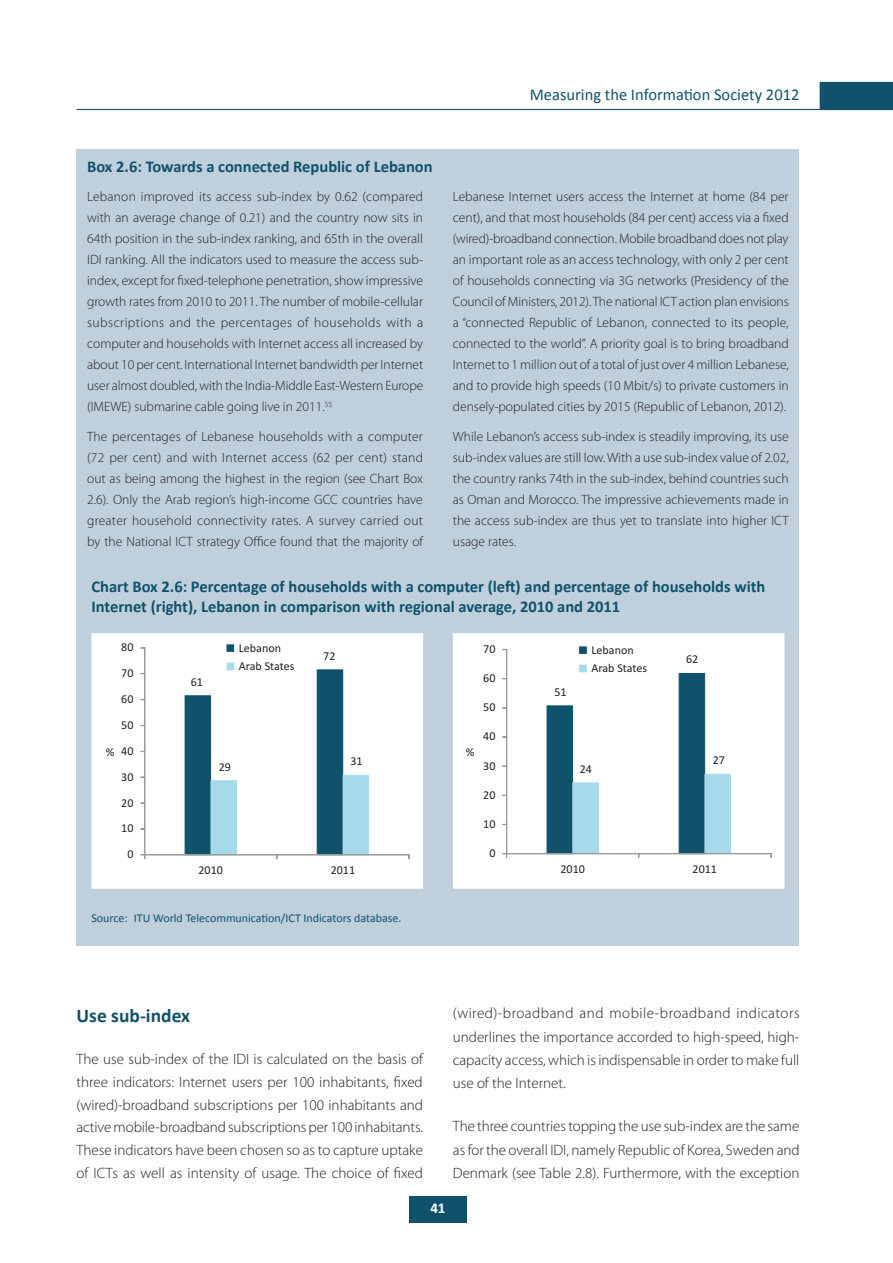
<style>
.page{position:relative;width:893px;height:1263px;background:#fff}
.page>*{position:absolute;margin:0;border:0;box-sizing:border-box;transform-origin:0 0}
.t1{font:700 19.5px "Calibri";color:#10516b}
.t2{font:700 16.5px/19.8px "Calibri";color:#10516b}
.t3{font:16.5px "Calibri";color:#10516b}
.t4{font:300 15px/22.8px "Myriad Pro";color:#231f20;text-align:justify}
.t5{font:700 15px "Calibri";color:#fff}
.t6{font:300 13.5px/21px "Myriad Pro";color:#231f20;text-align:justify}
.t7{font:12px/18.3px "Calibri";color:#231f20}
.t8{font:12px "Calibri";color:#10516b}
</style>
<div class="page">
<div style="left:409px;top:1196px;width:58px;height:26px;background:#10516b"></div>
<hr style="left:77px;top:109px;width:816px;height:1px;background:#10516b">
<div style="left:820px;top:82px;width:73px;height:27px;background:#10516b"></div>
<div style="left:77px;top:149px;width:722px;height:796px;background:#bfcfdc"></div>
<div style="left:91px;top:633px;width:332px;height:256px;background:#fff;border:2px solid #fff"></div>
<div style="left:453px;top:633px;width:331px;height:256px;background:#fff;border:2px solid #fff"></div>
<div style="left:317px;top:669px;width:26px;height:186px;background:#10516b;border:1px solid #10516b"></div>
<div style="left:185px;top:695px;width:26px;height:160px;background:#10516b;border:1px solid #10516b"></div>
<div style="left:343px;top:775px;width:26px;height:80px;background:#a7daea"></div>
<div style="left:211px;top:780px;width:26px;height:75px;background:#a7daea"></div>
<hr style="left:145px;top:648px;width:1px;height:207px;background:#989999">
<div style="left:144px;top:648px;width:1px;height:207px;border:1px solid #989999"></div>
<div style="left:145px;top:854px;width:264px;height:1px;border:1px solid #989999"></div>
<div style="left:227px;top:644px;width:7px;height:8px;background:#10516b;border:1px solid #10516b"></div>
<div style="left:227px;top:663px;width:7px;height:7px;background:#a7daea"></div>
<div style="left:579px;top:646px;width:8px;height:8px;background:#10516b;border:1px solid #10516b"></div>
<div style="left:579px;top:665px;width:8px;height:7px;background:#a7daea"></div>
<div style="left:679px;top:673px;width:26px;height:181px;background:#10516b;border:1px solid #10516b"></div>
<div style="left:547px;top:705px;width:26px;height:149px;background:#10516b"></div>
<div style="left:704px;top:774px;width:27px;height:80px;background:#a7daea;border:1px solid #a7daea"></div>
<div style="left:572px;top:782px;width:27px;height:72px;background:#a7daea;border:1px solid #a7daea"></div>
<div style="left:506px;top:649px;width:1px;height:205px;border:1px solid #989999"></div>
<div style="left:507px;top:853px;width:264px;height:1px;border:1px solid #989999"></div>
<p class="t2" style="left:87px;top:156px;width:347px">Box 2.6: Towards a connected Republic of Lebanon</p>
<p class="t3" style="left:530px;top:84px;width:271px">Measuring the Information Society 2012</p>
<p class="t6" style="left:87px;top:186px;width:338px">Lebanon improved its access sub-index by 0.62 (compared with an average change of 0.21) and the country now sits in 64th position in the sub-index ranking, and 65th in the overall IDI ranking. All the indicators used to measure the access sub&shy;index, except for fixed-telephone penetration, show impressive growth rates from 2010 to 2011. The number of mobile-cellular subscriptions and the percentages of households with a computer and households with Internet access all increased by about 10 per cent. International Internet bandwidth per Internet user almost doubled, with the India-Middle East-Western Europe (IMEWE) submarine cable going live in 2011.<sup>55</sup></p>
<p class="t6" style="left:87px;top:425px;width:337px">The percentages of Lebanese households with a computer (72 per cent) and with Internet access (62 per cent) stand out as being among the highest in the region (see Chart Box 2.6). Only the Arab region’s high-income GCC countries have greater household connectivity rates. A survey carried out by the National ICT strategy Office found that the majority of</p>
<p class="t2" style="left:91px;top:576px;width:675px">Chart Box 2.6: Percentage of households with a computer (left) and percentage of households with<br>Internet (right), Lebanon in comparison with regional average, 2010 and 2011</p>
<p class="t6" style="left:453px;top:186px;width:337px">Lebanese Internet users access the Internet at home (84 per cent), and that most households (84 per cent) access via a fixed (wired)-broadband connection. Mobile broadband does not play an important role as an access technology, with only 2 per cent of households connecting via 3G networks (Presidency of the Council of Ministers, 2012). The national ICT action plan envisions a “connected Republic of Lebanon, connected to its people, connected to the world”. A priority goal is to bring broadband Internet to 1 million out of a total of just over 4 million Lebanese, and to provide high speeds (10 Mbit/s) to private customers in densely-populated cities by 2015 (Republic of Lebanon, 2012).</p>
<p class="t6" style="left:453px;top:426px;width:337px">While Lebanon’s access sub-index is steadily improving, its use sub-index values are still low. With a use sub-index value of 2.02, the country ranks 74th in the sub-index, behind countries such as Oman and Morocco. The impressive achievements made in the access sub-index are thus yet to translate into higher ICT usage rates.</p>
<p class="t7" style="left:121px;top:639px;width:14px">80</p>
<p class="t7" style="left:121px;top:665px;width:14px">70</p>
<p class="t7" style="left:121px;top:691px;width:14px">60</p>
<p class="t7" style="left:121px;top:717px;width:14px">50</p>
<p class="t7" style="left:121px;top:742px;width:14px">40</p>
<p class="t7" style="left:106px;top:743px;width:10px">%</p>
<p class="t7" style="left:121px;top:768px;width:14px">30</p>
<p class="t7" style="left:121px;top:794px;width:14px">20</p>
<p class="t7" style="left:121px;top:820px;width:14px">10</p>
<p class="t7" style="left:127px;top:846px;width:8px">0</p>
<p class="t7" style="left:191px;top:673px;width:14px">61</p>
<p class="t7" style="left:219px;top:758px;width:14px">29</p>
<p class="t7" style="left:239px;top:639px;width:57px">Lebanon<br>Arab States</p>
<p class="t7" style="left:592px;top:641px;width:57px">Lebanon<br>Arab States</p>
<p class="t7" style="left:554px;top:683px;width:14px">51</p>
<p class="t7" style="left:483px;top:641px;width:14px">70</p>
<p class="t7" style="left:323px;top:647px;width:14px">72</p>
<p class="t7" style="left:483px;top:670px;width:14px">60</p>
<p class="t7" style="left:483px;top:699px;width:14px">50</p>
<p class="t7" style="left:350px;top:753px;width:14px">31</p>
<p class="t7" style="left:466px;top:744px;width:10px">%</p>
<p class="t7" style="left:483px;top:728px;width:14px">40</p>
<p class="t7" style="left:483px;top:757px;width:14px">30</p>
<p class="t7" style="left:483px;top:786px;width:14px">20</p>
<p class="t7" style="left:483px;top:816px;width:14px">10</p>
<p class="t7" style="left:489px;top:845px;width:8px">0</p>
<p class="t7" style="left:580px;top:761px;width:14px">24</p>
<p class="t7" style="left:686px;top:651px;width:14px">62</p>
<p class="t7" style="left:713px;top:752px;width:14px">27</p>
<p class="t7" style="left:199px;top:862px;width:26px">2010</p>
<p class="t7" style="left:331px;top:862px;width:26px">2011</p>
<p class="t7" style="left:560px;top:860px;width:26px">2010</p>
<p class="t7" style="left:693px;top:860px;width:26px">2011</p>
<p class="t8" style="left:91px;top:910px;width:312px">Source: ITU World Telecommunication/ICT Indicators database.</p>
<h1 class="t1" style="left:77px;top:1003px;width:115px">Use sub-index</h1>
<p class="t4" style="left:77px;top:1047px;width:348px">The use sub-index of the IDI is calculated on the basis of three indicators: Internet users per 100 inhabitants, fixed (wired)-broadband subscriptions per 100 inhabitants and active mobile-broadband subscriptions per 100 inhabitants.<br>These indicators have been chosen so as to capture uptake of ICTs as well as intensity of usage. The choice of fixed</p>
<p class="t4" style="left:453px;top:1001px;width:348px;line-height:23.4px">(wired)-broadband and mobile-broadband indicators underlines the importance accorded to high-speed, high&shy;capacity access, which is indispensable in order to make full use of the Internet.</p>
<p class="t4" style="left:453px;top:1114px;width:348px;line-height:23.4px">The three countries topping the use sub-index are the same as for the overall IDI, namely Republic of Korea, Sweden and Denmark (see Table 2.8). Furthermore, with the exception</p>
<p class="t5" style="left:430px;top:1198px;width:17px">41</p>
</div>
